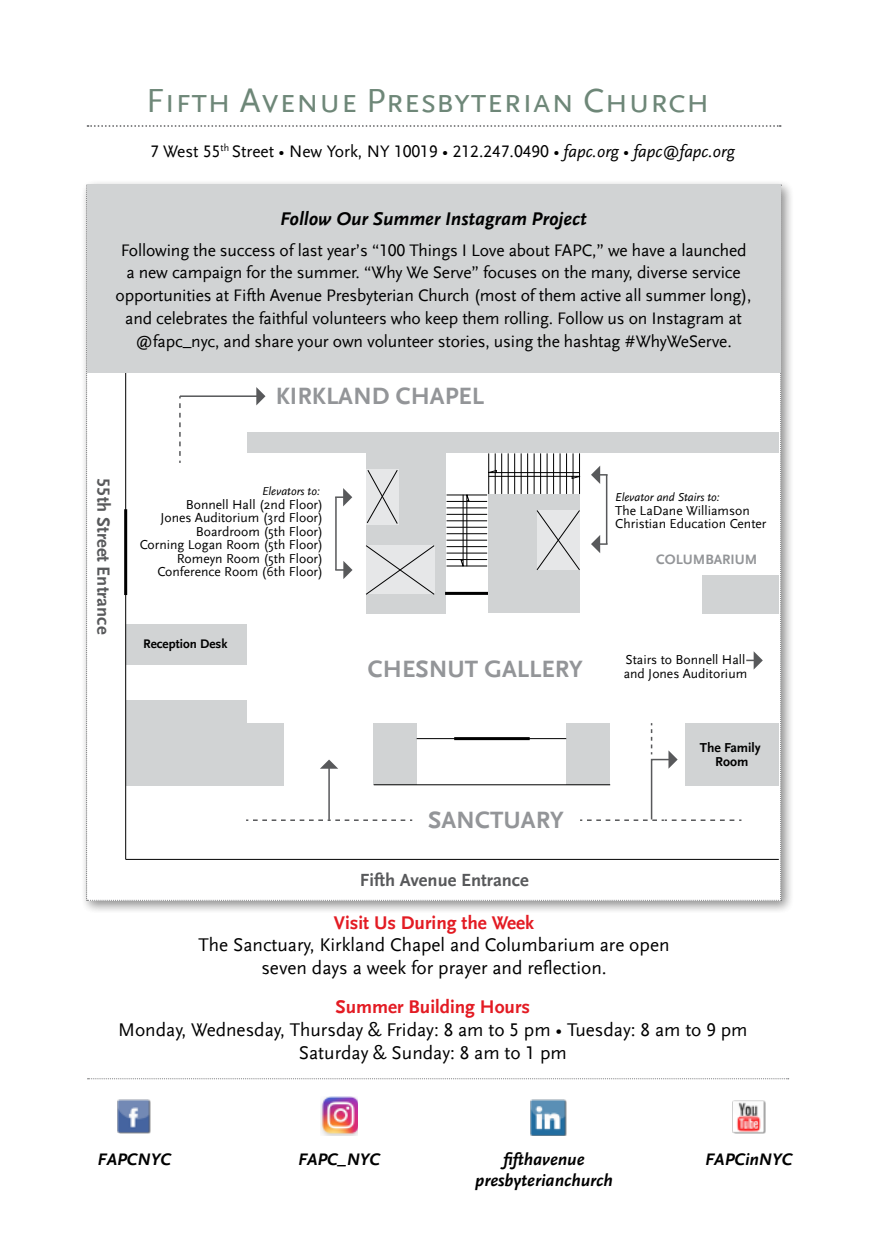
<style>
.page{position:relative;width:873px;height:1260px;background:#fff}
.page>*{position:absolute;margin:0;border:0;box-sizing:border-box;transform-origin:0 0}
.t1{font:35px "Scala Sans LF Caps";color:#6e8778}
.t2{font:700 24.85px "Scala Sans LF";color:#939598}
.t3{font:19.25px/22.8px "Scala Sans LF";color:#000;text-align:center}
.t4{font:700 19.25px "Scala Sans LF";color:#e31b23}
.t5{font:italic 700 19.25px "Scala Sans LF";color:#000}
.t6{font:700 18.55px "Scala Sans LF";color:#58595b}
.t7{font:17.5px/22.8px "Scala Sans LF";letter-spacing:-.01em;color:#000;text-align:center}
.t8{font:italic 700 17.5px "Scala Sans LF";color:#000}
.t9{font:700 14.17px "Scala Sans LF";color:#939598}
.t10{font:13.65px/13.5px "Scala Sans";color:#000}
.t11{font:700 13.65px/13.5px "Scala Sans";color:#000;text-align:center}
.t12{font:700 13.12px "Scala Sans LF";color:#000}
.t13{font:italic 12.08px "Scala Sans LF";color:#000}
.t14{font:italic 12.08px "Scala Sans";color:#000}
.s1{font-style:italic}
</style>
<div class="page">
<svg style="left:88px;top:125px;width:692px;height:2px"></svg>
<svg style="left:88px;top:1078px;width:700px;height:1px"></svg>
<img style="left:732px;top:1100px;width:33px;height:34px">
<img style="left:117px;top:1099px;width:33px;height:34px">
<img style="left:321px;top:1097px;width:36px;height:39px">
<img style="left:530px;top:1099px;width:36px;height:37px">
<div style="left:81px;top:179px;width:714px;height:736px;background:#000;opacity:.25"></div>
<svg style="left:86px;top:185px;width:695px;height:716px"></svg>
<div style="left:87px;top:185px;width:693px;height:188px;background:#d1d3d4"></div>
<h1 class="t1" style="left:146px;top:82px;width:565px">Fifth Avenue Presbyterian Church</h1>
<p class="t7" style="left:150px;top:140px;width:586px">7 West 55<sup>th</sup> Street • New York, NY 10019 • 212.247.0490 • <span class="s1">fapc.org • fapc@fapc.org</span></p>
<p class="t5" style="left:280px;top:208px;width:308px">Follow Our Summer Instagram Project</p>
<p class="t7" style="left:116px;top:239px;width:637px">Following the success of last year’s “100 Things I Love about FAPC,” we have a launched a new campaign for the summer. “Why We Serve” focuses on the many, diverse service opportunities at Fifth Avenue Presbyterian Church (most of them active all summer long), and celebrates the faithful volunteers who keep them rolling. Follow us on Instagram at @fapc_nyc, and share your own volunteer stories, using the hashtag #WhyWeServe.</p>
<h2 class="t2" style="left:276px;top:382px;width:210px">KIRKLAND CHAPEL</h2>
<p class="t6" style="left:114px;top:478px;width:157px;rotate:90deg">55th Street Entrance</p>
<p class="t14" style="left:262px;top:485px;width:60px">Elevators to:</p>
<p class="t10" style="left:140px;top:498px;width:185px;text-align:right">Bonnell Hall (2nd Floor)<br>Jones Auditorium (3rd Floor)<br>Boardroom (5th Floor)<br>Corning Logan Room (5th Floor)<br>Romeyn Room (5th Floor)<br>Conference Room (6th Floor)</p>
<p class="t12" style="left:143px;top:636px;width:86px">Reception Desk</p>
<h2 class="t2" style="left:368px;top:655px;width:216px">CHESNUT GALLERY</h2>
<h2 class="t2" style="left:428px;top:806px;width:137px">SANCTUARY</h2>
<p class="t6" style="left:360px;top:869px;width:170px">Fifth Avenue Entrance</p>
<p class="t13" style="left:615px;top:491px;width:106px">Elevator and Stairs to:</p>
<p class="t10" style="left:615px;top:504px;width:153px">The LaDane Williamson<br>Christian Education Center</p>
<p class="t9" style="left:656px;top:552px;width:103px">COLUMBARIUM</p>
<p class="t10" style="left:623px;top:653px;width:125px">Stairs to Bonnell Hall and Jones Auditorium</p>
<p class="t11" style="left:699px;top:741px;width:62px">The Family<br>Room</p>
<p class="t4" style="left:334px;top:911px;width:202px">Visit Us During the Week</p>
<p class="t3" style="left:198px;top:934px;width:472px">The Sanctuary, Kirkland Chapel and Columbarium are open seven days a week for prayer and reflection.</p>
<p class="t4" style="left:335px;top:996px;width:196px">Summer Building Hours</p>
<p class="t3" style="left:118px;top:1019px;width:631px">Monday, Wednesday, Thursday &amp; Friday: 8 am to 5 pm • Tuesday: 8 am to 9 pm<br>Saturday &amp; Sunday: 8 am to 1 pm</p>
<p class="t8" style="left:98px;top:1150px;width:75px">FAPCNYC</p>
<p class="t8" style="left:298px;top:1150px;width:84px">FAPC_NYC</p>
<p class="t8" style="left:503px;top:1150px;width:82px">fifthavenue</p>
<p class="t8" style="left:705px;top:1150px;width:89px">FAPCinNYC</p>
<p class="t8" style="left:475px;top:1171px;width:139px">presbyterianchurch</p>
</div>
